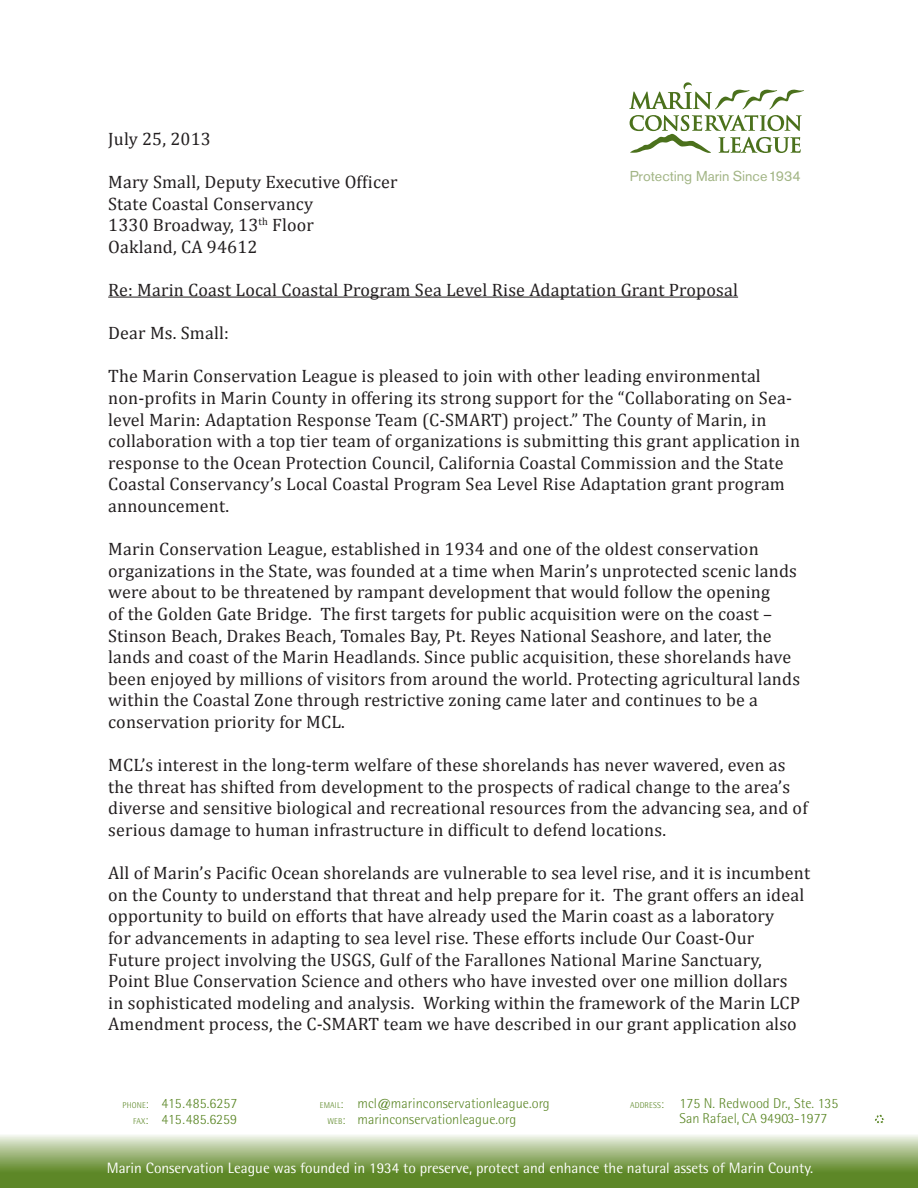
<style>
.page{position:relative;width:918px;height:1188px;background:#fff}
.page>*{position:absolute;margin:0;border:0;box-sizing:border-box;transform-origin:0 0}
.Body{font:18px/21.6px "Cambria";letter-spacing:.01em;color:#231f20}
.t1{font:15px "Rotis Semi Sans Std";color:#fff}
.t2{font:300 14.25px "Rotis Semi Sans Std";letter-spacing:.005em;color:#5c8727}
.t3{font:14.25px "Akzidenz Grotesk BE";color:#a2b585}
.s1{font-size:8.4px}
.s2{font-size:12px}
</style>
<div class="page">
<svg style="left:629px;top:82px;width:175px;height:71px"></svg>
<svg style="left:0;top:1135px;width:918px;height:53px;background:#8fab69"></svg>
<svg style="left:875px;top:1114px;width:10px;height:10px"></svg>
<hr style="left:108px;top:297px;width:630px;height:1px;background:#231f20">
<p class="Body" style="left:108px;top:128px;width:104px">July 25, 2013</p>
<p class="Body" style="left:108px;top:171px;width:291px">Mary Small, Deputy Executive Officer</p>
<p class="Body" style="left:108px;top:193px;width:206px">State Coastal Conservancy</p>
<p class="Body" style="left:108px;top:214px;width:207px">1330 Broadway, 13<sup>th</sup> Floor</p>
<p class="Body" style="left:108px;top:236px;width:151px">Oakland, CA 94612</p>
<p class="Body" style="left:108px;top:279px;width:631px">Re: Marin Coast Local Coastal Program Sea Level Rise Adaptation Grant Proposal</p>
<p class="Body" style="left:108px;top:322px;width:122px">Dear Ms. Small:</p>
<p class="Body" style="left:108px;top:365px;width:693px">The Marin Conservation League is pleased to join with other leading environmental non-profits in Marin County in offering its strong support for the “Collaborating on Sea&shy;level Marin: Adaptation Response Team (C-SMART) project.” The County of Marin, in collaboration with a top tier team of organizations is submitting this grant application in response to the Ocean Protection Council, California Coastal Commission and the State Coastal Conservancy’s Local Coastal Program Sea Level Rise Adaptation grant program announcement.</p>
<p class="Body" style="left:108px;top:538px;width:693px">Marin Conservation League, established in 1934 and one of the oldest conservation organizations in the State, was founded at a time when Marin’s unprotected scenic lands were about to be threatened by rampant development that would follow the opening<br>of the Golden Gate Bridge. The first targets for public acquisition were on the coast – Stinson Beach, Drakes Beach, Tomales Bay, Pt. Reyes National Seashore, and later, the lands and coast of the Marin Headlands. Since public acquisition, these shorelands have been enjoyed by millions of visitors from around the world. Protecting agricultural lands within the Coastal Zone through restrictive zoning came later and continues to be a conservation priority for MCL.</p>
<p class="Body" style="left:108px;top:754px;width:701px">MCL’s interest in the long-term welfare of these shorelands has never wavered, even as the threat has shifted from development to the prospects of radical change to the area’s diverse and sensitive biological and recreational resources from the advancing sea, and of serious damage to human infrastructure in difficult to defend locations.</p>
<p class="Body" style="left:108px;top:862px;width:703px">All of Marin’s Pacific Ocean shorelands are vulnerable to sea level rise, and it is incumbent on the County to understand that threat and help prepare for it. The grant offers an ideal opportunity to build on efforts that have already used the Marin coast as a laboratory<br>for advancements in adapting to sea level rise. These efforts include Our Coast-Our Future project involving the USGS, Gulf of the Farallones National Marine Sanctuary,<br>Point Blue Conservation Science and others who have invested over one million dollars<br>in sophisticated modeling and analysis. Working within the framework of the Marin LCP Amendment process, the C-SMART team we have described in our grant application also</p>
<p class="t3" style="left:630px;top:167px;width:173px">Protecting Marin Since 1934</p>
<p class="t2" style="left:630px;top:1095px;width:210px"><span class="s1">ADDRESS</span><span class="s2">:</span> 175 N. Redwood Dr., Ste. 135</p>
<p class="t2" style="left:680px;top:1110px;width:149px">San Rafael, CA 94903-1977</p>
<p class="t2" style="left:320px;top:1095px;width:231px"><span class="s1">EMAIL</span><span class="s2">:</span> mcl@marinconservationleague.org</p>
<p class="t2" style="left:327px;top:1111px;width:190px"><span class="s1">WEB</span><span class="s2">:</span> marinconservationleague.org</p>
<p class="t2" style="left:123px;top:1095px;width:116px"><span class="s1">PHONE</span><span class="s2">:</span> 415.485.6257</p>
<p class="t2" style="left:133px;top:1111px;width:105px"><span class="s1">FAX</span><span class="s2">:</span> 415.485.6259</p>
<p class="t1" style="left:107px;top:1159px;width:708px">Marin Conservation League was founded in 1934 to preserve, protect and enhance the natural assets of Marin County.</p>
</div>
